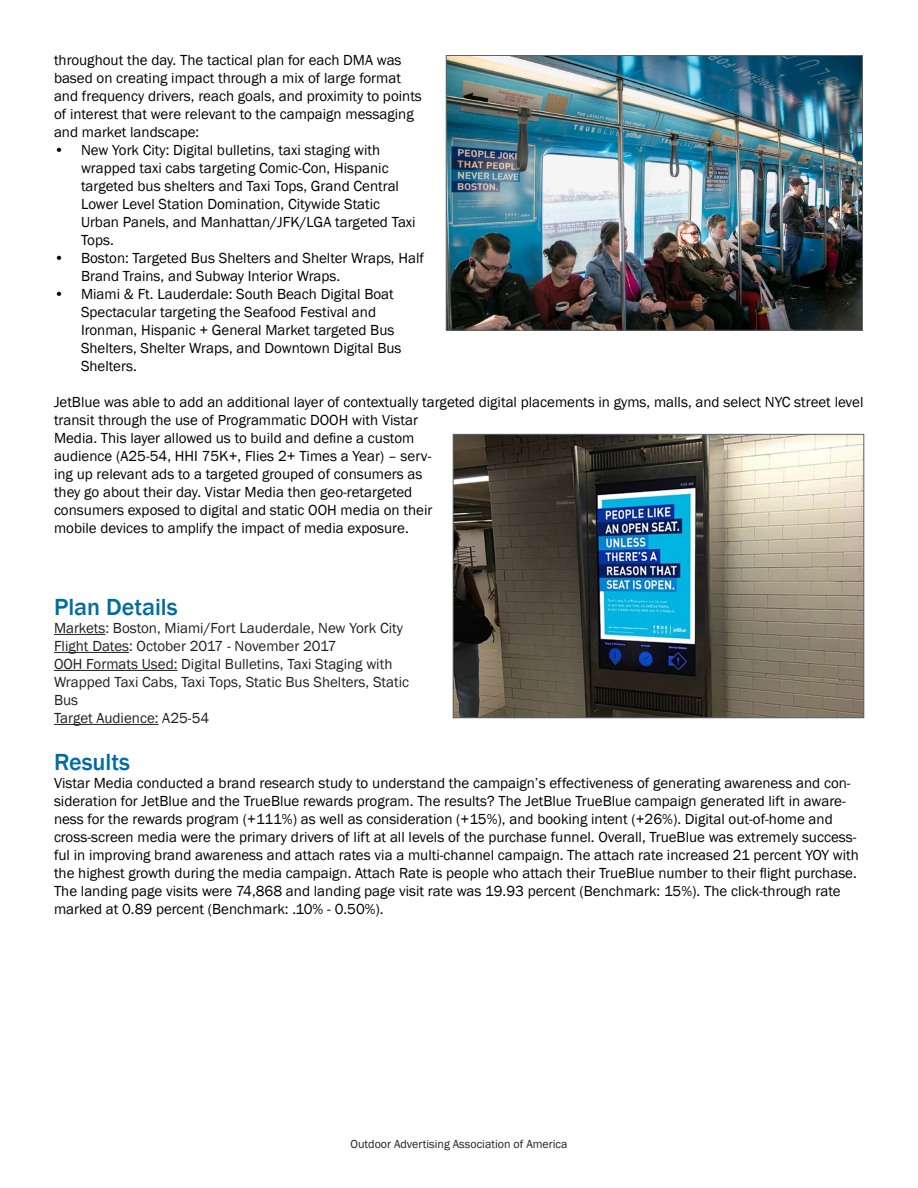
<style>
.page{position:relative;width:918px;height:1188px;background:#fff}
.page>*{position:absolute;margin:0;border:0;box-sizing:border-box;transform-origin:0 0}
.t1{font:500 24px "Franklin Gothic";color:#006ca4}
.t2{font:15px/18px "Franklin Gothic";color:#000}
.t3{font:15px/18px "Franklin Gothic";color:#231f20}
.t4{font:12px "Franklin Gothic";color:#231f20}
</style>
<div class="page">
<hr style="left:54px;top:634px;width:51px;height:1px;background:#231f20">
<hr style="left:54px;top:652px;width:75px;height:1px;background:#231f20">
<hr style="left:54px;top:670px;width:124px;height:1px;background:#231f20">
<hr style="left:54px;top:724px;width:105px;height:1px;background:#231f20">
<img style="left:448px;top:57px;width:413px;height:271px">
<div style="left:446px;top:55px;width:417px;height:275px;border:1px solid #5e6367"></div>
<img style="left:455px;top:436px;width:407px;height:280px">
<div style="left:453px;top:434px;width:411px;height:284px;border:1px solid #5e6367"></div>
<p class="t2" style="left:54px;top:51px;width:369px">throughout the day. The tactical plan for each DMA was based on creating impact through a mix of large format and frequency drivers, reach goals, and proximity to points of interest that were relevant to the campaign messaging and market landscape:</p>
<p class="t2" style="left:81px;top:141px;width:336px;text-indent:-27px">• New York City: Digital bulletins, taxi staging with wrapped taxi cabs targeting Comic-Con, Hispanic targeted bus shelters and Taxi Tops, Grand Central Lower Level Station Domination, Citywide Static Urban Panels, and Manhattan/JFK/LGA targeted Taxi Tops.</p>
<p class="t2" style="left:81px;top:249px;width:345px;text-indent:-27px">• Boston: Targeted Bus Shelters and Shelter Wraps, Half<br>Brand Trains, and Subway Interior Wraps.</p>
<p class="t2" style="left:81px;top:285px;width:322px;text-indent:-27px">• Miami &amp; Ft. Lauderdale: South Beach Digital Boat Spectacular targeting the Seafood Festival and Ironman, Hispanic + General Market targeted Bus Shelters, Shelter Wraps, and Downtown Digital Bus Shelters.</p>
<p class="t2" style="left:54px;top:393px;width:811px">JetBlue was able to add an additional layer of contextually targeted digital placements in gyms, malls, and select NYC street level transit through the use of Programmatic DOOH with Vistar<br>Media. This layer allowed us to build and define a custom<br>audience (A25-54, HHI 75K+, Flies 2+ Times a Year) – serv-<br>ing up relevant ads to a targeted grouped of consumers as<br>they go about their day. Vistar Media then geo-retargeted<br>consumers exposed to digital and static OOH media on their<br>mobile devices to amplify the impact of media exposure.</p>
<p class="t1" style="left:54px;top:592px;width:125px">Plan Details</p>
<p class="t3" style="left:54px;top:620px;width:351px">Markets: Boston, Miami/Fort Lauderdale, New York City</p>
<p class="t3" style="left:54px;top:638px;width:284px">Flight Dates: October 2017 - November 2017</p>
<p class="t3" style="left:54px;top:656px;width:357px">OOH Formats Used: Digital Bulletins, Taxi Staging with<br>Wrapped Taxi Cabs, Taxi Tops, Static Bus Shelters, Static<br>Bus</p>
<p class="t3" style="left:54px;top:710px;width:157px">Target Audience: A25-54</p>
<p class="t1" style="left:54px;top:747px;width:78px">Results</p>
<p class="t2" style="left:54px;top:774px;width:807px">Vistar Media conducted a brand research study to understand the campaign’s effectiveness of generating awareness and con&shy;sideration for JetBlue and the TrueBlue rewards program. The results? The JetBlue TrueBlue campaign generated lift in aware&shy;ness for the rewards program (+111%) as well as consideration (+15%), and booking intent (+26%). Digital out-of-home and cross-screen media were the primary drivers of lift at all levels of the purchase funnel. Overall, TrueBlue was extremely success&shy;ful in improving brand awareness and attach rates via a multi-channel campaign. The attach rate increased 21 percent YOY with the highest growth during the media campaign. Attach Rate is people who attach their TrueBlue number to their flight purchase.<br>The landing page visits were 74,868 and landing page visit rate was 19.93 percent (Benchmark: 15%). The click-through rate marked at 0.89 percent (Benchmark: .10% - 0.50%).</p>
<p class="t4" style="left:351px;top:1136px;width:219px">Outdoor Advertising Association of America</p>
</div>
